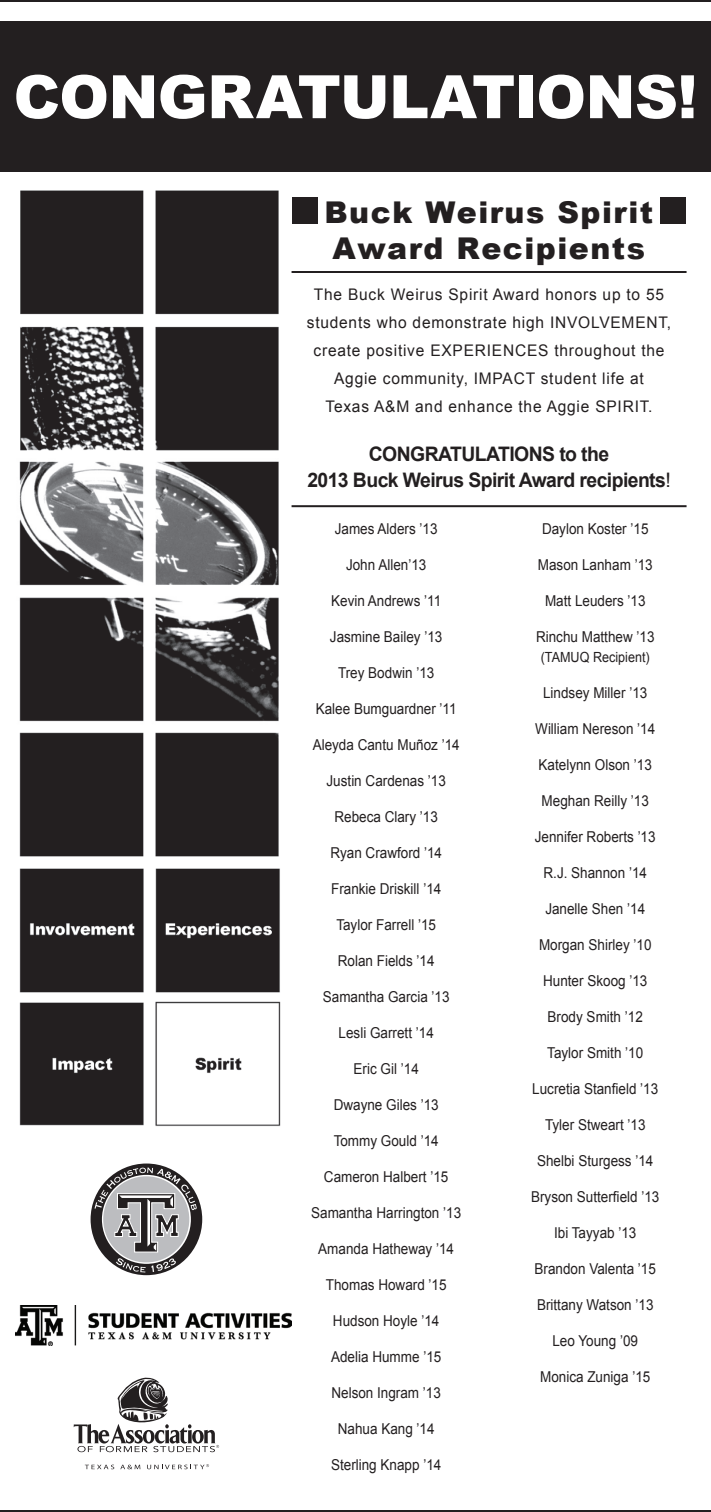
<style>
.page{position:relative;width:711px;height:1512px;background:#fff}
.page>*{position:absolute;margin:0;border:0;box-sizing:border-box;transform-origin:0 0}
.t1{font:900 59.8px "Arial";letter-spacing:-.01em;color:#fff}
.t2{font:900 30px/36px "Arial";letter-spacing:.05em;color:#231f20}
.t3{font:700 20px/26px "Arial";letter-spacing:-.03em;color:#231f20;text-align:center}
.t4{font:16px/28px "Arial";letter-spacing:.05em;color:#231f20;text-align:center}
.t5{font:15px "Arial";color:#231f20;scale:.9 1}
.t6{font:14px "Arial";color:#231f20;scale:.9 1}
.s1{font-weight:400}
</style>
<div class="page">
<img style="left:19px;top:190px;width:262px;height:937px">
<div style="left:292px;top:197px;width:26px;height:27px;background:#231f20"></div>
<div style="left:660px;top:197px;width:26px;height:27px;background:#231f20"></div>
<hr style="left:292px;top:271px;width:395px;height:2px;background:#231f20">
<hr style="left:292px;top:505px;width:395px;height:2px;background:#231f20">
<div style="left:0;top:21px;width:711px;height:151px;background:#231f20"></div>
<svg style="left:90px;top:1163px;width:113px;height:113px"></svg>
<svg style="left:85px;top:1465px;width:29px;height:4px"></svg>
<svg style="left:120px;top:1465px;width:20px;height:4px"></svg>
<svg style="left:74px;top:1378px;width:145px;height:74px"></svg>
<svg style="left:147px;top:1464px;width:62px;height:5px"></svg>
<img style="left:15px;top:1306px;width:277px;height:40px">
<h1 class="t1" style="left:13px;top:53px;width:686px">CONGRATULATIONS!</h1>
<h2 class="t2" style="left:324px;top:193px;width:330px">Buck Weirus Spirit<br>Award Recipients</h2>
<p class="t4" style="left:307px;top:280px;width:366px">The Buck Weirus Spirit Award honors up to 55 students who demonstrate high INVOLVEMENT, create positive EXPERIENCES throughout the Aggie community, IMPACT student life at<br>Texas A&amp;M and enhance the Aggie SPIRIT.</p>
<h3 class="t3" style="left:307px;top:441px;width:365px">CONGRATULATIONS to the<br>2013 Buck Weirus Spirit Award recipients<span class="s1">!</span></h3>
<p class="t5" style="left:335px;top:519px;width:116px">James Alders ’13</p>
<p class="t5" style="left:346px;top:555px;width:91px">John Allen’13</p>
<p class="t5" style="left:331px;top:591px;width:124px">Kevin Andrews ’11</p>
<p class="t5" style="left:330px;top:627px;width:127px">Jasmine Bailey ’13</p>
<p class="t5" style="left:338px;top:663px;width:108px">Trey Bodwin ’13</p>
<p class="t5" style="left:316px;top:699px;width:158px">Kalee Bumguardner ’11</p>
<p class="t5" style="left:313px;top:735px;width:165px">Aleyda Cantu Muñoz ’14</p>
<p class="t5" style="left:327px;top:771px;width:134px">Justin Cardenas ’13</p>
<p class="t5" style="left:334px;top:807px;width:117px">Rebeca Clary ’13</p>
<p class="t5" style="left:330px;top:843px;width:126px">Ryan Crawford ’14</p>
<p class="t5" style="left:331px;top:879px;width:124px">Frankie Driskill ’14</p>
<p class="t5" style="left:336px;top:915px;width:112px">Taylor Farrell ’15</p>
<p class="t5" style="left:338px;top:951px;width:109px">Rolan Fields ’14</p>
<p class="t5" style="left:323px;top:987px;width:142px">Samantha Garcia ’13</p>
<p class="t5" style="left:339px;top:1023px;width:107px">Lesli Garrett ’14</p>
<p class="t5" style="left:354px;top:1059px;width:74px">Eric Gil ’14</p>
<p class="t5" style="left:334px;top:1095px;width:118px">Dwayne Giles ’13</p>
<p class="t5" style="left:334px;top:1131px;width:118px">Tommy Gould ’14</p>
<p class="t5" style="left:324px;top:1167px;width:140px">Cameron Halbert ’15</p>
<p class="t5" style="left:311px;top:1203px;width:168px">Samantha Harrington ’13</p>
<p class="t5" style="left:318px;top:1239px;width:152px">Amanda Hatheway ’14</p>
<p class="t5" style="left:326px;top:1275px;width:136px">Thomas Howard ’15</p>
<p class="t5" style="left:333px;top:1311px;width:120px">Hudson Hoyle ’14</p>
<p class="t5" style="left:331px;top:1347px;width:124px">Adelia Humme ’15</p>
<p class="t5" style="left:331px;top:1383px;width:123px">Nelson Ingram ’13</p>
<p class="t5" style="left:338px;top:1419px;width:109px">Nahua Kang ’14</p>
<p class="t5" style="left:331px;top:1455px;width:124px">Sterling Knapp ’14</p>
<p class="t5" style="left:542px;top:519px;width:120px">Daylon Koster ’15</p>
<p class="t5" style="left:538px;top:555px;width:129px">Mason Lanham ’13</p>
<p class="t5" style="left:545px;top:591px;width:113px">Matt Leuders ’13</p>
<p class="t5" style="left:536px;top:627px;width:133px">Rinchu Matthew ’13</p>
<p class="t6" style="left:541px;top:648px;width:123px">(TAMUQ Recipient)</p>
<p class="t5" style="left:543px;top:683px;width:117px">Lindsey Miller ’13</p>
<p class="t5" style="left:535px;top:719px;width:135px">William Nereson ’14</p>
<p class="t5" style="left:539px;top:755px;width:127px">Katelynn Olson ’13</p>
<p class="t5" style="left:542px;top:791px;width:121px">Meghan Reilly ’13</p>
<p class="t5" style="left:535px;top:827px;width:136px">Jennifer Roberts ’13</p>
<p class="t5" style="left:544px;top:863px;width:117px">R.J. Shannon ’14</p>
<p class="t5" style="left:545px;top:899px;width:112px">Janelle Shen ’14</p>
<p class="t5" style="left:539px;top:935px;width:127px">Morgan Shirley ’10</p>
<p class="t5" style="left:543px;top:971px;width:117px">Hunter Skoog ’13</p>
<p class="t5" style="left:548px;top:1007px;width:107px">Brody Smith ’12</p>
<p class="t5" style="left:547px;top:1043px;width:108px">Taylor Smith ’10</p>
<p class="t5" style="left:532px;top:1079px;width:142px">Lucretia Stanfield ’13</p>
<p class="t5" style="left:545px;top:1115px;width:113px">Tyler Stweart ’13</p>
<p class="t5" style="left:537px;top:1151px;width:131px">Shelbi Sturgess ’14</p>
<p class="t5" style="left:531px;top:1187px;width:144px">Bryson Sutterfield ’13</p>
<p class="t5" style="left:554px;top:1223px;width:93px">Ibi Tayyab ’13</p>
<p class="t5" style="left:535px;top:1259px;width:136px">Brandon Valenta ’15</p>
<p class="t5" style="left:537px;top:1295px;width:131px">Brittany Watson ’13</p>
<p class="t5" style="left:552px;top:1331px;width:97px">Leo Young ’09</p>
<p class="t5" style="left:540px;top:1367px;width:124px">Monica Zuniga ’15</p>
</div>
